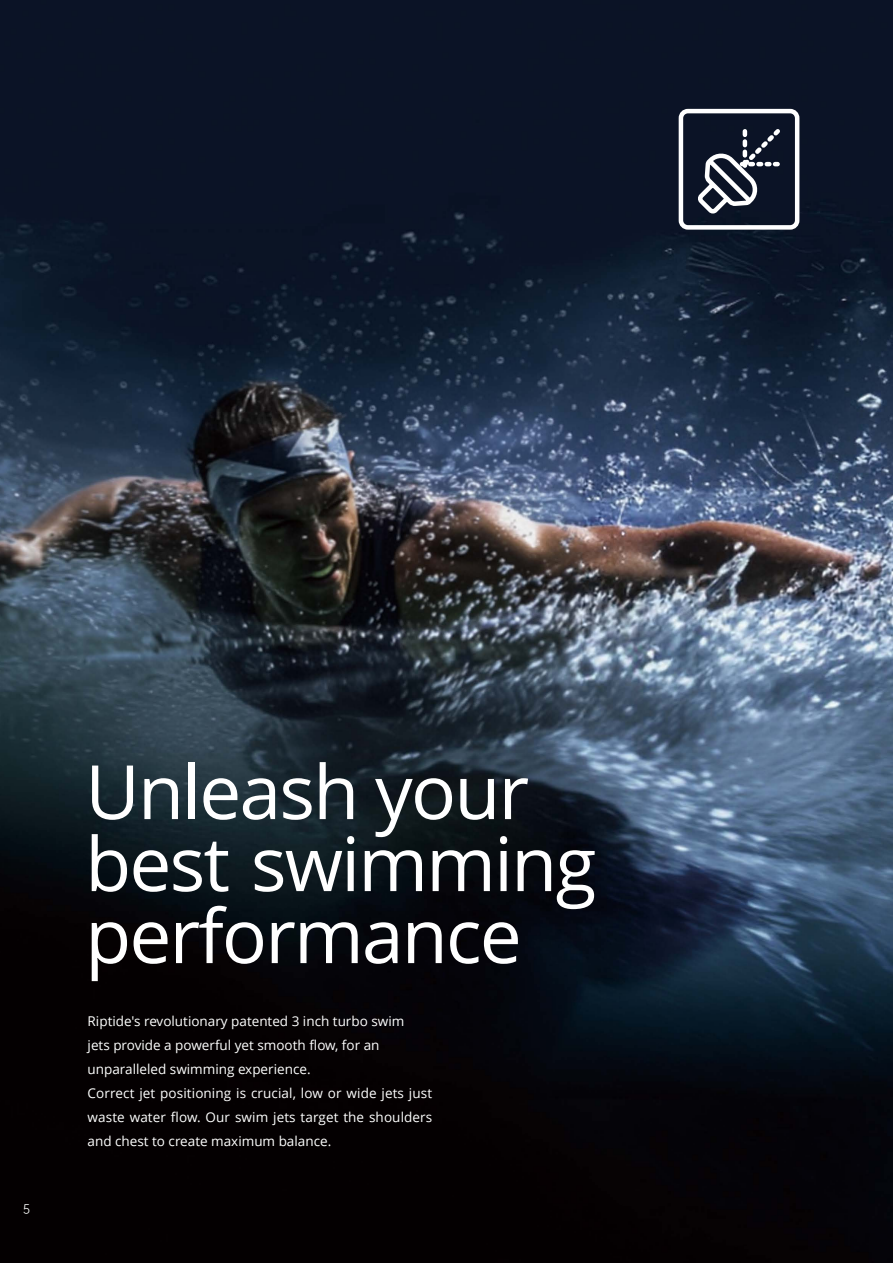
<style>
.page{position:relative;width:893px;height:1263px;background:#fff}
.page>*{position:absolute;margin:0;border:0;box-sizing:border-box;transform-origin:0 0}
.t1{font:75px/72px "Open Sans";letter-spacing:-.025em;color:#fff}
.t2{font:13.5px/24px "Open Sans";color:#fff}
.t3{font:12px "OPPO Sans R";color:#fff}
</style>
<div class="page">
<img style="left:0;top:0;width:893px;height:1263px">
<svg style="left:676px;top:107px;width:126px;height:125px"></svg>
<p class="t3" style="left:23px;top:1200px;width:9px">5</p>
<p class="t1" style="left:85px;top:754px;width:445px">Unleash your</p>
<p class="t1" style="left:85px;top:826px;width:513px">best swimming performance</p>
<p class="t2" style="left:88px;top:1008px;width:318px">Riptide's revolutionary patented 3 inch turbo swim jets provide a powerful yet smooth flow, for an unparalleled swimming experience.</p>
<p class="t2" style="left:88px;top:1080px;width:346px;text-align:justify">Correct jet positioning is crucial, low or wide jets just waste water flow. Our swim jets target the shoulders and chest to create maximum balance.</p>
</div>
